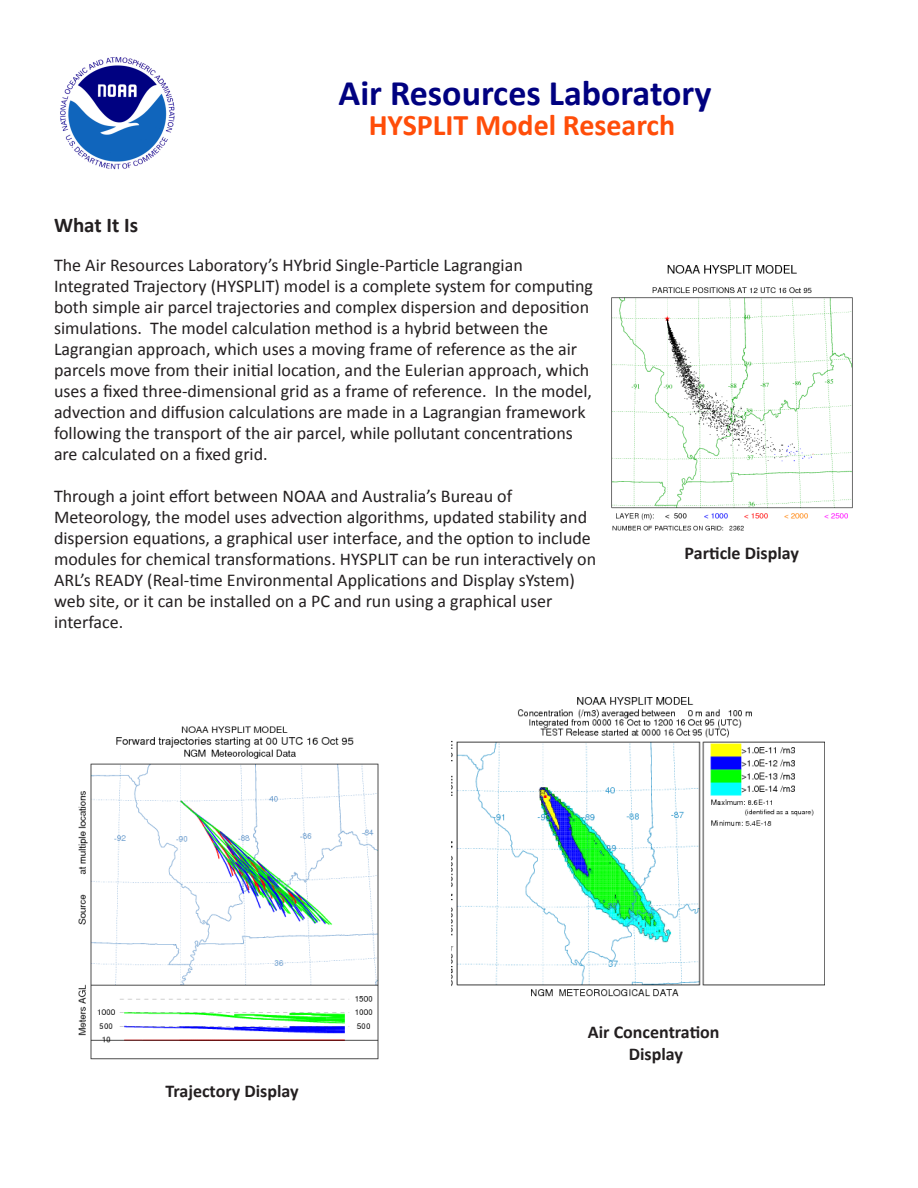
<style>
.page{position:relative;width:918px;height:1188px;background:#fff}
.page>*{position:absolute;margin:0;border:0;box-sizing:border-box;transform-origin:0 0}
.t1{font:700 36px "Calibri";color:#000180}
.t2{font:700 30px "Calibri";color:#ff4d09}
.t3{font:700 21px "Calibri";color:#231f20}
.t4{font:18px/21px "Calibri";color:#231f20}
.t5{font:700 18px "Calibri";color:#231f20}
</style>
<div class="page">
<img style="left:611px;top:265px;width:242px;height:266px">
<img style="left:78px;top:726px;width:301px;height:334px">
<img style="left:60px;top:57px;width:115px;height:113px">
<img style="left:452px;top:698px;width:373px;height:299px">
<p class="t1" style="left:339px;top:71px;width:375px">Air Resources Laboratory</p>
<p class="t2" style="left:369px;top:107px;width:308px">HYSPLIT Model Research</p>
<p class="t3" style="left:54px;top:212px;width:86px">What It Is</p>
<p class="t4" style="left:54px;top:253px;width:540px">The Air Resources Laboratory’s HYbrid Single-Particle Lagrangian Integrated Trajectory (HYSPLIT) model is a complete system for computing both simple air parcel trajectories and complex dispersion and deposition simulations. The model calculation method is a hybrid between the Lagrangian approach, which uses a moving frame of reference as the air parcels move from their initial location, and the Eulerian approach, which uses a fixed three-dimensional grid as a frame of reference. In the model, advection and diffusion calculations are made in a Lagrangian framework following the transport of the air parcel, while pollutant concentrations are calculated on a fixed grid.</p>
<p class="t4" style="left:54px;top:484px;width:544px">Through a joint effort between NOAA and Australia’s Bureau of Meteorology, the model uses advection algorithms, updated stability and dispersion equations, a graphical user interface, and the option to include modules for chemical transformations. HYSPLIT can be run interactively on ARL’s READY (Real-time Environmental Applications and Display sYstem) web site, or it can be installed on a PC and run using a graphical user interface.</p>
<p class="t5" style="left:685px;top:542px;width:116px">Particle Display</p>
<p class="t5" style="left:166px;top:1080px;width:134px">Trajectory Display</p>
<p class="t5" style="left:588px;top:1021px;width:133px">Air Concentration</p>
<p class="t5" style="left:629px;top:1042px;width:56px">Display</p>
</div>
